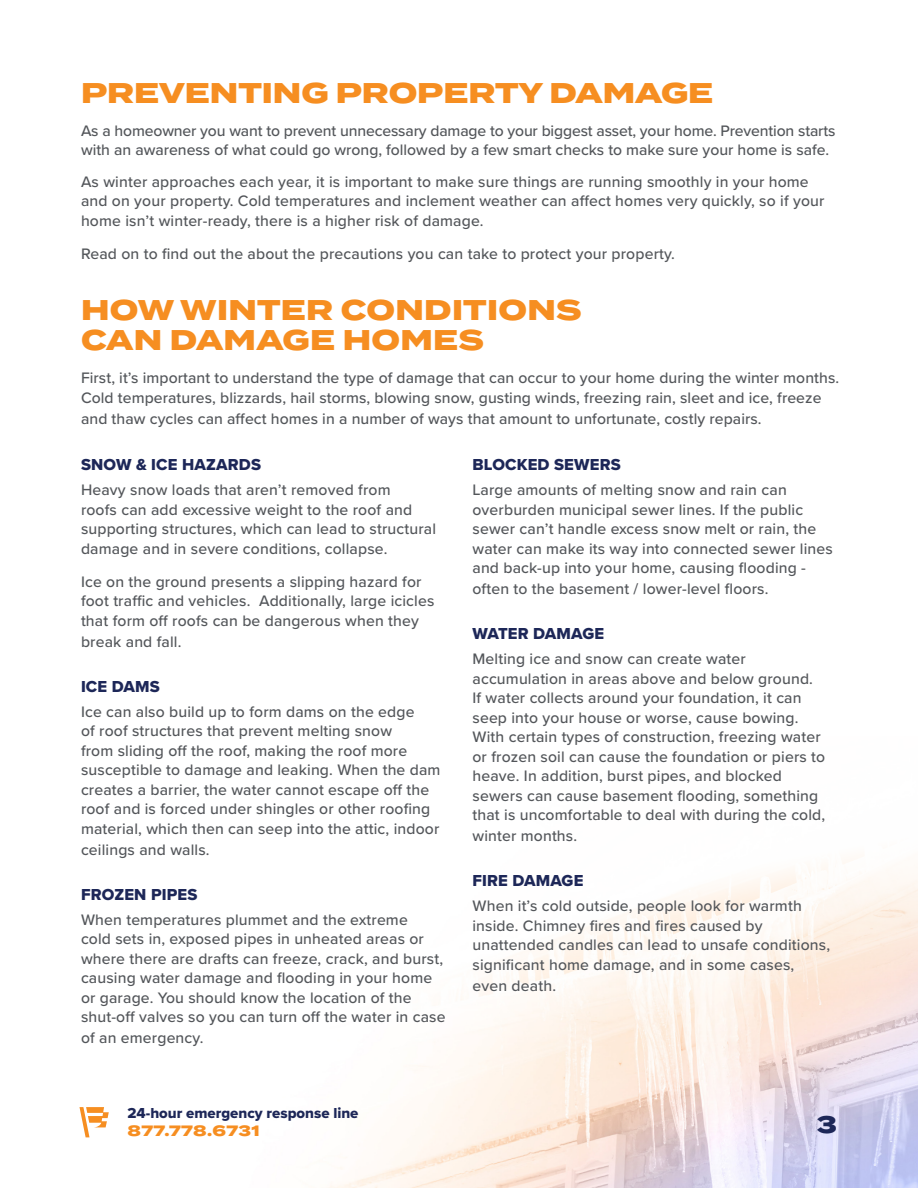
<style>
.page{position:relative;width:918px;height:1188px;background:#fff}
.page>*{position:absolute;margin:0;border:0;box-sizing:border-box;transform-origin:0 0}
.t1{font:800 28.5px/30px "Termina";color:#f68e21}
.t2{font:800 24px "Termina";color:#1d2758}
.t3{font:16.5px "Proxima Nova Extrabld";letter-spacing:.01em;color:#1d2758}
.t4{font:500 15.75px/19.5px "Proxima Nova";letter-spacing:.01em;color:#53565a}
.t5{font:500 15.75px/19.5px "Proxima Nova";letter-spacing:-.01em;color:#53565a}
.t6{font:15px "Proxima Nova Extrabld";color:#1d2758}
.t7{font:800 15px "Termina";letter-spacing:.02em;color:#f68e21}
</style>
<div class="page">
<img style="left:329px;top:859px;width:589px;height:329px">
<svg style="left:80px;top:1107px;width:29px;height:30px"></svg>
<h1 class="t1" style="left:81px;top:79px;width:634px">PREVENTING PROPERTY DAMAGE</h1>
<p class="t5" style="left:81px;top:120px;width:756px">As a homeowner you want to prevent unnecessary damage to your biggest asset, your home. Prevention starts with an awareness of what could go wrong, followed by a few smart checks to make sure your home is safe.</p>
<p class="t4" style="left:81px;top:171px;width:745px">As winter approaches each year, it is important to make sure things are running smoothly in your home and on your property. Cold temperatures and inclement weather can affect homes very quickly, so if your home isn’t winter-ready, there is a higher risk of damage.</p>
<p class="t4" style="left:81px;top:243px;width:595px">Read on to find out the about the precautions you can take to protect your property.</p>
<h1 class="t1" style="left:81px;top:296px;width:502px">HOW WINTER CONDITIONS<br>CAN DAMAGE HOMES</h1>
<p class="t4" style="left:81px;top:368px;width:760px">First, it’s important to understand the type of damage that can occur to your home during the winter months.<br>Cold temperatures, blizzards, hail storms, blowing snow, gusting winds, freezing rain, sleet and ice, freeze</p>
<p class="t4" style="left:81px;top:408px;width:682px">and thaw cycles can affect homes in a number of ways that amount to unfortunate, costly repairs.</p>
<p class="t3" style="left:81px;top:453px;width:182px">SNOW &amp; ICE HAZARDS</p>
<p class="t4" style="left:81px;top:480px;width:357px">Heavy snow loads that aren’t removed from<br>roofs can add excessive weight to the roof and supporting structures, which can lead to structural damage and in severe conditions, collapse.</p>
<p class="t4" style="left:81px;top:571px;width:355px">Ice on the ground presents a slipping hazard for foot traffic and vehicles. Additionally, large icicles that form off roofs can be dangerous when they</p>
<p class="t4" style="left:81px;top:631px;width:102px">break and fall.</p>
<p class="t3" style="left:81px;top:674px;width:80px">ICE DAMS</p>
<p class="t4" style="left:81px;top:701px;width:361px">Ice can also build up to form dams on the edge<br>of roof structures that prevent melting snow<br>from sliding off the roof, making the roof more susceptible to damage and leaking. When the dam creates a barrier, the water cannot escape off the roof and is forced under shingles or other roofing material, which then can seep into the attic, indoor</p>
<p class="t4" style="left:81px;top:839px;width:130px">ceilings and walls.</p>
<p class="t3" style="left:81px;top:882px;width:118px">FROZEN PIPES</p>
<p class="t4" style="left:81px;top:909px;width:366px">When temperatures plummet and the extreme<br>cold sets in, exposed pipes in unheated areas or where there are drafts can freeze, crack, and burst, causing water damage and flooding in your home or garage. You should know the location of the shut-off valves so you can turn off the water in case</p>
<p class="t4" style="left:81px;top:1028px;width:124px">of an emergency.</p>
<p class="t6" style="left:128px;top:1102px;width:233px">24-hour emergency response line</p>
<p class="t7" style="left:128px;top:1120px;width:134px">877.778.6731</p>
<p class="t3" style="left:472px;top:453px;width:150px">BLOCKED SEWERS</p>
<p class="t4" style="left:472px;top:480px;width:362px">Large amounts of melting snow and rain can overburden municipal sewer lines. If the public sewer can’t handle excess snow melt or rain, the water can make its way into connected sewer lines and back-up into your home, causing flooding -</p>
<p class="t4" style="left:472px;top:579px;width:297px">often to the basement / lower-level floors.</p>
<p class="t3" style="left:472px;top:622px;width:133px">WATER DAMAGE</p>
<p class="t4" style="left:472px;top:649px;width:354px">Melting ice and snow can create water accumulation in areas above and below ground.<br>If water collects around your foundation, it can seep into your house or worse, cause bowing.<br>With certain types of construction, freezing water or frozen soil can cause the foundation or piers to heave. In addition, burst pipes, and blocked sewers can cause basement flooding, something that is uncomfortable to deal with during the cold,</p>
<p class="t4" style="left:472px;top:826px;width:106px">winter months.</p>
<p class="t3" style="left:472px;top:868px;width:112px">FIRE DAMAGE</p>
<p class="t4" style="left:472px;top:896px;width:359px">When it’s cold outside, people look for warmth inside. Chimney fires and fires caused by unattended candles can lead to unsafe conditions, significant home damage, and in some cases,</p>
<p class="t4" style="left:472px;top:975px;width:85px">even death.</p>
<h2 class="t2" style="left:817px;top:1107px;width:22px">3</h2>
</div>
